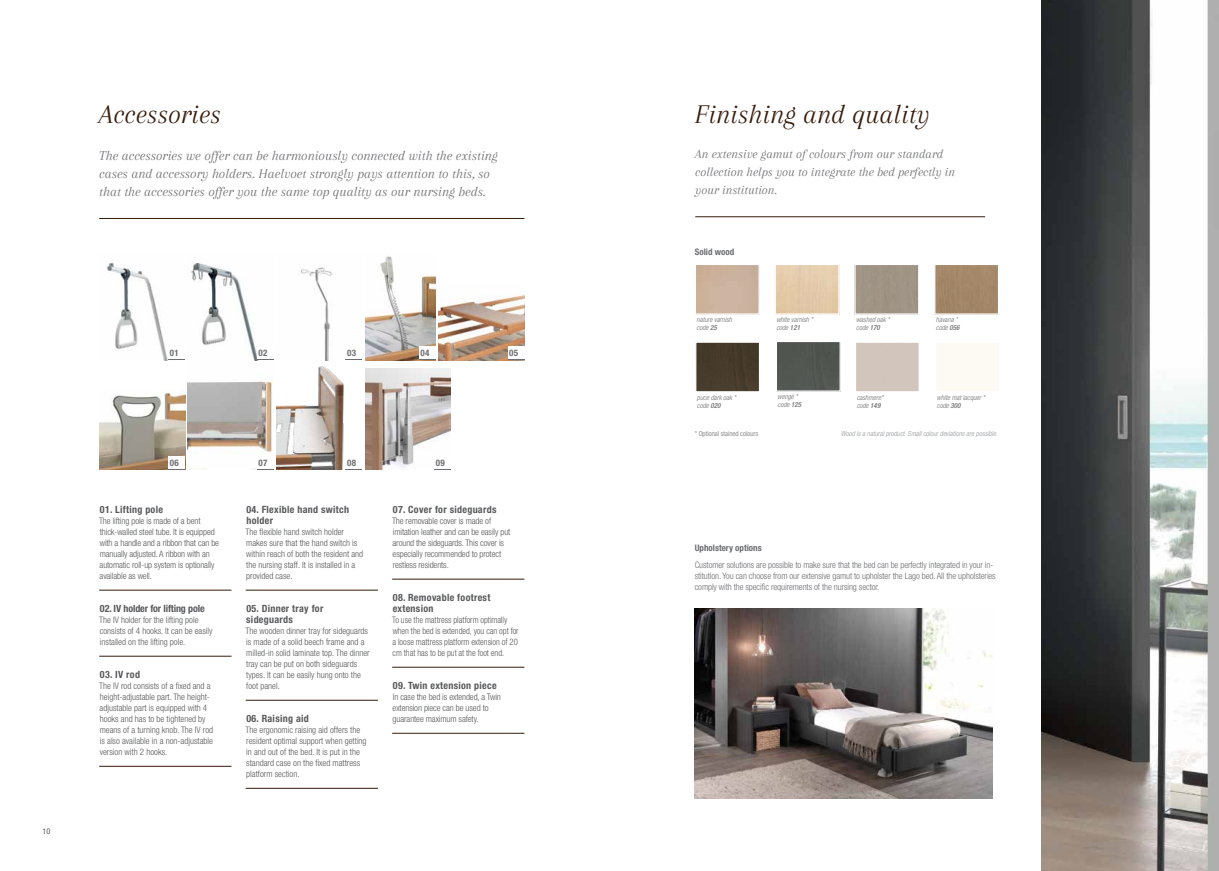
<style>
.page{position:relative;width:1219px;height:871px;background:#fff}
.page>*{position:absolute;margin:0;border:0;box-sizing:border-box;transform-origin:0 0}
.t1{font:italic 28px "Arapey";color:#371b0b}
.t2{font:italic 14px/18px "Arapey";color:#6d6e71}
.t3{font:italic 13px/18px "Arapey";color:#6d6e71}
.t4{font:700 condensed 10px/11px "Helvetica Neue LT Std";letter-spacing:.03em;color:#58595b}
.t5{font:700 condensed 10px "Helvetica Neue LT Std";letter-spacing:-.01em;color:#58595b}
.t6{font:300 condensed 9px/11px "Helvetica Neue LT Std";color:#58595b}
.t7{font:300 condensed 9px/11px "Helvetica Neue LT Std";letter-spacing:-.01em;color:#6d6e71}
.t8{font:300 condensed 9px/11px "Helvetica Neue LT Std";color:#58595b;scale:.96 1}
.t9{font:700 condensed 9px "Helvetica Neue LT Std";color:#6d6e71}
.t10{font:condensed 8px "Helvetica Neue LT Std";color:#58595b}
.t11{font:italic 300 condensed 7px/8.4px "Helvetica Neue LT Std";color:#6d6e71}
.t12{font:italic 300 condensed 7px "Helvetica Neue LT Std";color:#95979a}
.t13{font:300 condensed 7px "Helvetica Neue LT Std";color:#6d6e71}
.s1{font-weight:500}
</style>
<div class="page">
<img style="left:1042px;top:0;width:177px;height:870px">
<img style="left:107px;top:263px;width:61px;height:97px">
<svg style="left:168px;top:359px;width:17px;height:1px"></svg>
<img style="left:191px;top:263px;width:66px;height:97px">
<img style="left:301px;top:266px;width:45px;height:94px">
<img style="left:365px;top:256px;width:71px;height:104px">
<img style="left:439px;top:294px;width:85px;height:66px">
<svg style="left:257px;top:359px;width:17px;height:1px"></svg>
<svg style="left:346px;top:359px;width:16px;height:1px"></svg>
<svg style="left:419px;top:358px;width:17px;height:2px"></svg>
<div style="left:419px;top:346px;width:17px;height:12px;background:#fff"></div>
<svg style="left:508px;top:358px;width:16px;height:2px"></svg>
<div style="left:508px;top:346px;width:16px;height:12px;background:#fff"></div>
<img style="left:99px;top:390px;width:86px;height:79px">
<svg style="left:168px;top:468px;width:17px;height:1px"></svg>
<div style="left:168px;top:456px;width:17px;height:12px;background:#fff"></div>
<img style="left:188px;top:378px;width:86px;height:91px">
<img style="left:277px;top:365px;width:67px;height:104px">
<svg style="left:257px;top:468px;width:17px;height:1px"></svg>
<div style="left:257px;top:456px;width:17px;height:12px;background:#fff"></div>
<div style="left:695px;top:263px;width:65px;height:52px;border:1px solid #fff"></div>
<div style="left:774px;top:263px;width:66px;height:52px;border:1px solid #fff"></div>
<div style="left:854px;top:263px;width:65px;height:52px;border:1px solid #fff"></div>
<div style="left:936px;top:265px;width:61px;height:48px;background:#a38768"></div>
<div style="left:934px;top:263px;width:65px;height:52px;border:1px solid #fff"></div>
<div style="left:697px;top:343px;width:61px;height:47px;background:#463b2b"></div>
<div style="left:695px;top:341px;width:65px;height:51px;border:1px solid #fff"></div>
<div style="left:855px;top:341px;width:65px;height:51px;border:1px solid #fff"></div>
<div style="left:778px;top:342px;width:61px;height:47px;background:#525651"></div>
<div style="left:776px;top:340px;width:65px;height:51px;border:1px solid #fff"></div>
<div style="left:935px;top:341px;width:65px;height:51px;border:1px solid #fff"></div>
<img style="left:365px;top:368px;width:86px;height:101px">
<svg style="left:434px;top:468px;width:17px;height:1px"></svg>
<div style="left:434px;top:456px;width:17px;height:12px;background:#fff"></div>
<img style="left:694px;top:608px;width:298px;height:190px">
<hr style="left:99px;top:218px;width:425px;height:1px;background:#371b0b">
<hr style="left:99px;top:589px;width:132px;height:1px;background:#371b0b">
<hr style="left:99px;top:655px;width:132px;height:1px;background:#371b0b">
<hr style="left:99px;top:765px;width:132px;height:1px;background:#371b0b">
<hr style="left:246px;top:589px;width:132px;height:1px;background:#371b0b">
<hr style="left:246px;top:699px;width:132px;height:1px;background:#371b0b">
<hr style="left:246px;top:787px;width:132px;height:1px;background:#371b0b">
<hr style="left:392px;top:578px;width:132px;height:1px;background:#371b0b">
<hr style="left:392px;top:666px;width:132px;height:1px;background:#371b0b">
<hr style="left:392px;top:732px;width:132px;height:1px;background:#371b0b">
<hr style="left:695px;top:216px;width:290px;height:1px;background:#371b0b">
<h1 class="t1" style="left:99px;top:99px;width:123px">Accessories</h1>
<h2 class="t2" style="left:99px;top:146px;width:400px">The accessories we offer can be harmoniously connected with the existing cases and accessory holders. Haelvoet strongly pays attention to this, so that the accessories offer you the same top quality as our nursing beds.</h2>
<p class="t10" style="left:43px;top:825px;width:9px">10</p>
<p class="t9" style="left:170px;top:347px;width:10px">01</p>
<p class="t9" style="left:258px;top:347px;width:10px">02</p>
<p class="t9" style="left:347px;top:347px;width:10px">03</p>
<p class="t9" style="left:421px;top:347px;width:10px">04</p>
<p class="t9" style="left:509px;top:347px;width:10px">05</p>
<p class="t9" style="left:170px;top:456px;width:10px">06</p>
<p class="t9" style="left:258px;top:456px;width:10px">07</p>
<p class="t9" style="left:347px;top:456px;width:10px">08</p>
<p class="t9" style="left:436px;top:456px;width:10px">09</p>
<p class="t4" style="left:100px;top:503px;width:65px">01. Lifting pole</p>
<p class="t6" style="left:99px;top:514px;width:122px">The lifting pole is made of a bent thick-walled steel tube. It is equipped with a handle and a ribbon that can be manually adjusted. A ribbon with an automatic roll-up system is optionally available as well.</p>
<p class="t5" style="left:100px;top:602px;width:106px">02. IV holder for lifting pole</p>
<p class="t6" style="left:99px;top:613px;width:115px">The IV holder for the lifting pole consists of 4 hooks. It can be easily installed on the lifting pole.</p>
<p class="t4" style="left:100px;top:668px;width:42px">03. IV rod</p>
<p class="t6" style="left:99px;top:679px;width:116px">The IV rod consists of a fixed and a height-adjustable part. The height&shy;adjustable part is equipped with 4 hooks and has to be tightened by means of a turning knob. The IV rod is also available in a non-adjustable version with 2 hooks.</p>
<p class="t4" style="left:246px;top:503px;width:104px">04. Flexible hand switch holder</p>
<p class="t6" style="left:246px;top:525px;width:119px">The flexible hand switch holder makes sure that the hand switch is within reach of both the resident and the nursing staff. It is installed in a provided case.</p>
<p class="t4" style="left:246px;top:602px;width:79px">05. Dinner tray for sideguards</p>
<p class="t6" style="left:246px;top:624px;width:126px">The wooden dinner tray for sideguards is made of a solid beech frame and a milled-in solid laminate top. The dinner tray can be put on both sideguards types. It can be easily hung onto the foot panel.</p>
<p class="t4" style="left:246px;top:712px;width:64px">06. Raising aid</p>
<p class="t6" style="left:246px;top:723px;width:123px">The ergonomic raising aid offers the resident optimal support when getting in and out of the bed. It is put in the standard case on the fixed mattress platform section.</p>
<p class="t4" style="left:393px;top:503px;width:105px">07. Cover for sideguards</p>
<p class="t6" style="left:392px;top:514px;width:120px">The removable cover is made of imitation leather and can be easily put around the sideguards. This cover is especially recommended to protect restless residents.</p>
<p class="t4" style="left:393px;top:591px;width:99px">08. Removable footrest extension</p>
<p class="t8" style="left:392px;top:613px;width:133px">To use the mattress platform optimally when the bed is extended, you can opt for a loose mattress platform extension of 20 cm that has to be put at the foot end.</p>
<p class="t4" style="left:393px;top:679px;width:105px">09. Twin extension piece</p>
<p class="t6" style="left:393px;top:690px;width:110px">In case the bed is extended, a Twin extension piece can be used to guarantee maximum safety.</p>
<h1 class="t1" style="left:694px;top:98px;width:237px">Finishing and quality</h1>
<h3 class="t3" style="left:695px;top:145px;width:261px">An extensive gamut of colours from our standard collection helps you to integrate the bed perfectly in your institution.</h3>
<p class="t9" style="left:695px;top:246px;width:41px">Solid wood</p>
<p class="t11" style="left:697px;top:315px;width:37px">nature varnish code <span class="s1">25</span></p>
<p class="t11" style="left:776px;top:315px;width:38px">white varnish * code <span class="s1">121</span></p>
<p class="t11" style="left:856px;top:315px;width:35px">washed oak * code <span class="s1">170</span></p>
<p class="t11" style="left:936px;top:315px;width:25px">havana * code <span class="s1">056</span></p>
<p class="t11" style="left:778px;top:392px;width:25px">wengé * code <span class="s1">125</span></p>
<p class="t11" style="left:937px;top:393px;width:50px">white mat lacquer * code <span class="s1">300</span></p>
<p class="t11" style="left:697px;top:393px;width:41px">puce dark oak * code <span class="s1">020</span></p>
<p class="t11" style="left:857px;top:393px;width:28px">cashmere* code <span class="s1">149</span></p>
<p class="t13" style="left:695px;top:429px;width:65px">* Optional stained colours</p>
<p class="t12" style="left:841px;top:429px;width:158px">Wood is a natural product. Small colour deviations are possible.</p>
<p class="t9" style="left:695px;top:542px;width:68px">Upholstery options</p>
<p class="t7" style="left:695px;top:558px;width:303px">Customer solutions are possible to make sure that the bed can be perfectly integrated in your in&shy;stitution. You can choose from our extensive gamut to upholster the Lago bed. All the upholsteries comply with the specific requirements of the nursing sector.</p>
</div>
